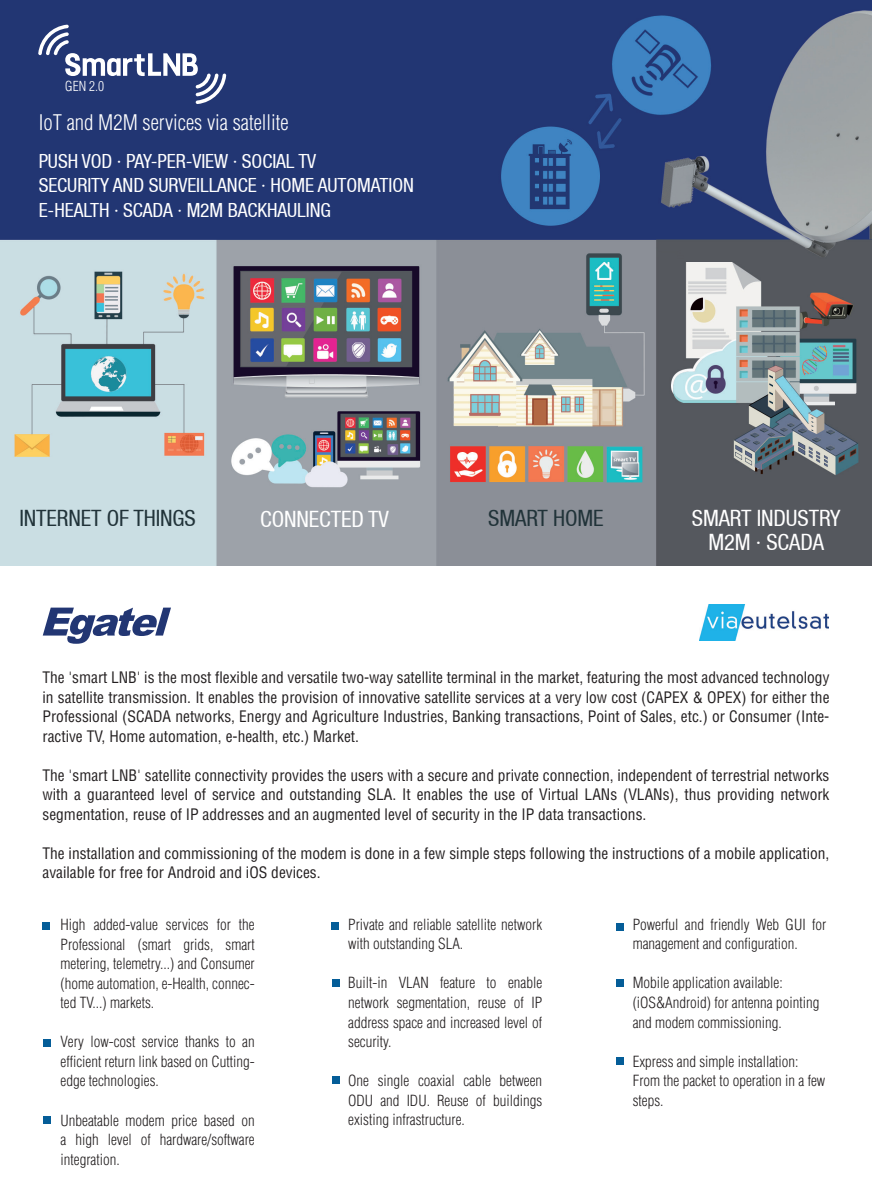
<style>
.page{position:relative;width:872px;height:1200px;background:#fff}
.page>*{position:absolute;margin:0;border:0;box-sizing:border-box;transform-origin:0 0}
.t1{font:condensed 22.5px "Helvetica 57";letter-spacing:-.005em;color:#fff}
.t2{font:condensed 22.5px "Helvetica 57";letter-spacing:-.005em;color:#213339}
.t3{font:300 condensed 21px "Helvetica LT Std";color:#fff}
.t4{font:condensed 19.5px/24.8px "Helvetica 57";letter-spacing:-.005em;color:#fff}
.t5{font:condensed 15.45px/19.5px "Helvetica LT Std";color:#231f20;text-align:justify}
.t6{font:300 condensed 15px/19.5px "Helvetica LT Std";color:#231f20;text-align:justify}
.t7{font:300 condensed 13.5px "Helvetica LT Std";color:#fff}
</style>
<div class="page">
<img style="left:0;top:0;width:872px;height:565px">
<div style="left:43px;top:922px;width:7px;height:7px;background:#045d98"></div>
<div style="left:43px;top:1039px;width:8px;height:7px;background:#045d98"></div>
<div style="left:44px;top:1116px;width:7px;height:7px;background:#045d98"></div>
<div style="left:331px;top:922px;width:8px;height:7px;background:#045d98"></div>
<div style="left:332px;top:979px;width:8px;height:7px;background:#045d98"></div>
<div style="left:332px;top:1075px;width:8px;height:8px;background:#045d98"></div>
<div style="left:616px;top:922px;width:7px;height:8px;background:#045d98"></div>
<div style="left:616px;top:979px;width:8px;height:7px;background:#045d98"></div>
<div style="left:616px;top:1056px;width:8px;height:8px;background:#045d98"></div>
<svg style="left:38px;top:25px;width:188px;height:79px;background:#425387"></svg>
<svg style="left:43px;top:607px;width:128px;height:36px"></svg>
<img style="left:699px;top:604px;width:129px;height:36px">
<p class="t7" style="left:65px;top:78px;width:40px">GEN 2.0</p>
<p class="t3" style="left:39px;top:109px;width:251px">IoT and M2M services via satellite</p>
<p class="t4" style="left:39px;top:148px;width:279px">PUSH VOD · PAY-PER-VIEW · SOCIAL TV</p>
<p class="t4" style="left:39px;top:173px;width:377px">SECURITY AND SURVEILLANCE · HOME AUTOMATION<br>E-HEALTH · SCADA · M2M BACKHAULING</p>
<p class="t2" style="left:19px;top:504px;width:178px">INTERNET OF THINGS</p>
<p class="t2" style="left:488px;top:504px;width:117px">SMART HOME</p>
<p class="t1" style="left:692px;top:505px;width:150px">SMART INDUSTRY</p>
<p class="t1" style="left:708px;top:529px;width:117px">M2M · SCADA</p>
<p class="t1" style="left:260px;top:505px;width:130px">CONNECTED TV</p>
<p class="t5" style="left:43px;top:667px;width:788px">The 'smart LNB' is the most flexible and versatile two-way satellite terminal in the market, featuring the most advanced technology in satellite transmission. It enables the provision of innovative satellite services at a very low cost (CAPEX &amp; OPEX) for either the Professional (SCADA networks, Energy and Agriculture Industries, Banking transactions, Point of Sales, etc.) or Consumer (Inte&shy;ractive TV, Home automation, e-health, etc.) Market.</p>
<p class="t5" style="left:43px;top:765px;width:788px">The 'smart LNB' satellite connectivity provides the users with a secure and private connection, independent of terrestrial networks with a guaranteed level of service and outstanding SLA. It enables the use of Virtual LANs (VLANs), thus providing network segmentation, reuse of IP addresses and an augmented level of security in the IP data transactions.</p>
<p class="t5" style="left:43px;top:843px;width:788px">The installation and commissioning of the modem is done in a few simple steps following the instructions of a mobile application, available for free for Android and iOS devices.</p>
<p class="t6" style="left:61px;top:914px;width:196px">High added-value services for the Professional (smart grids, smart metering, telemetry...) and Consumer (home automation, e-Health, connec&shy;ted TV...) markets.</p>
<p class="t6" style="left:61px;top:1031px;width:196px">Very low-cost service thanks to an efficient return link based on Cutting&shy;edge technologies.</p>
<p class="t6" style="left:61px;top:1109px;width:196px">Unbeatable modem price based on a high level of hardware/software integration.</p>
<p class="t6" style="left:348px;top:914px;width:195px">Private and reliable satellite network with outstanding SLA.</p>
<p class="t6" style="left:348px;top:972px;width:195px">Built-in VLAN feature to enable network segmentation, reuse of IP address space and increased level of security.</p>
<p class="t6" style="left:348px;top:1070px;width:195px">One single coaxial cable between ODU and IDU. Reuse of buildings existing infrastructure.</p>
<p class="t6" style="left:632px;top:914px;width:195px">Powerful and friendly Web GUI for management and configuration.</p>
<p class="t6" style="left:632px;top:972px;width:188px;text-align:left">Mobile application available: (iOS&amp;Android) for antenna pointing and modem commissioning.</p>
<p class="t6" style="left:632px;top:1050px;width:167px">Express and simple installation:</p>
<p class="t6" style="left:632px;top:1070px;width:194px">From the packet to operation in a few steps.</p>
</div>
